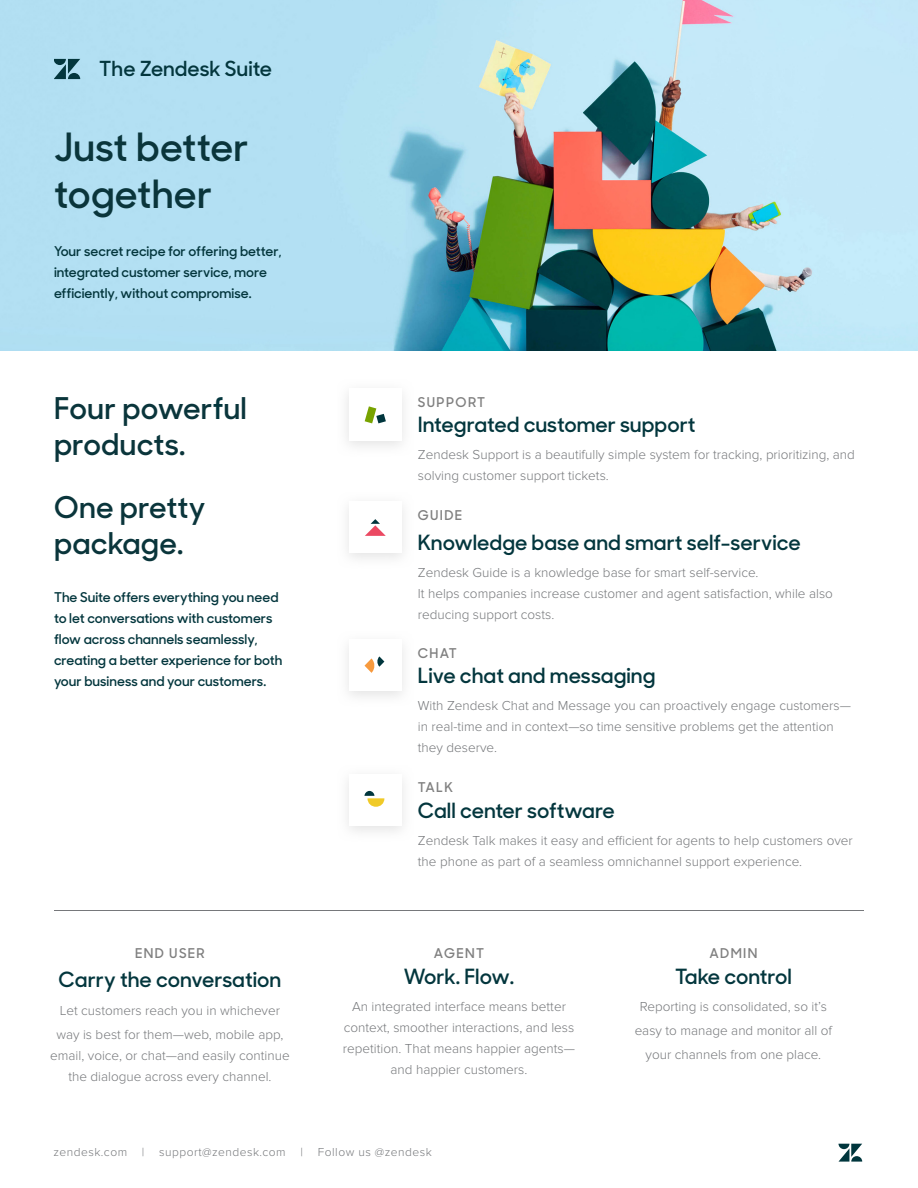
<style>
.page{position:relative;width:918px;height:1188px;background:#fff}
.page>*{position:absolute;margin:0;border:0;box-sizing:border-box;transform-origin:0 0}
.t1{font:600 39px/46.8px "Sharp Sans No 1";letter-spacing:.005em;color:#0a353b}
.t2{font:600 30px/36px "Sharp Sans No 1";letter-spacing:.005em;color:#0a353b}
.t3{font:600 21px "Sharp Sans No 1";color:#03363d}
.t4{font:600 20.85px "Sharp Sans No 1";color:#03363d}
.t5{font:300 13.5px/21px "Proxima Nova";color:#76787b}
.t6{font:600 13.5px/21px "Sharp Sans No 1";color:#03363d}
.t7{font:600 13.5px "Sharp Sans No 1";letter-spacing:.1em;color:#808080}
.t8{font:300 12px "Proxima Nova";letter-spacing:.04em;color:#76787b}
.s1{color:#03363d}
</style>
<div class="page">
<img style="left:0;top:0;width:918px;height:351px">
<hr style="left:54px;top:910px;width:810px;height:1px;background:#76787b">
<svg style="left:839px;top:1144px;width:23px;height:18px"></svg>
<svg style="left:54px;top:59px;width:26px;height:20px"></svg>
<svg style="left:365px;top:406px;width:21px;height:17px"></svg>
<svg style="left:365px;top:519px;width:21px;height:17px"></svg>
<svg style="left:365px;top:656px;width:19px;height:17px"></svg>
<svg style="left:364px;top:791px;width:20px;height:16px"></svg>
<h3 class="t4" style="left:99px;top:53px;width:174px">The Zendesk Suite</h3>
<h1 class="t1" style="left:54px;top:121px;width:196px">Just better together</h1>
<p class="t6" style="left:54px;top:240px;width:229px">Your secret recipe for offering better, integrated customer service, more efficiently, without compromise.</p>
<h2 class="t2" style="left:54px;top:388px;width:194px">Four power<span class="s1">f</span>ul products.</h2>
<h2 class="t2" style="left:54px;top:487px;width:153px">One pretty package.</h2>
<p class="t6" style="left:54px;top:586px;width:230px">The Suite offers everything you need to let conversations with customers flow across channels seamlessly, creating a better experience for both your business and your customers.</p>
<p class="t7" style="left:135px;top:943px;width:71px">END USER</p>
<h3 class="t3" style="left:59px;top:963px;width:224px">Carry the conversation</h3>
<p class="t5" style="left:56px;top:999px;width:229px;line-height:24px">Let customers reach you in whichever way is best for them—web, mobile app,</p>
<p class="t5" style="left:50px;top:1045px;width:241px;text-align:center">email, voice, or chat—and easily continue the dialogue across every channel.</p>
<p class="t7" style="left:418px;top:391px;width:69px">SUPPORT</p>
<h3 class="t3" style="left:418px;top:408px;width:279px">Integrated customer support</h3>
<p class="t5" style="left:418px;top:444px;width:439px">Zendesk Support is a beautifully simple system for tracking, prioritizing, and solving customer support tickets.</p>
<p class="t7" style="left:418px;top:504px;width:46px">GUIDE</p>
<h3 class="t3" style="left:418px;top:526px;width:384px">Knowledge base and smart self-service</h3>
<p class="t5" style="left:418px;top:562px;width:416px">Zendesk Guide is a knowledge base for smart self-service.<br>It helps companies increase customer and agent satisfaction, while also reducing support costs.</p>
<p class="t7" style="left:418px;top:642px;width:40px">CHAT</p>
<h3 class="t3" style="left:418px;top:659px;width:239px">Live chat and messaging</h3>
<p class="t5" style="left:418px;top:695px;width:435px">With Zendesk Chat and Message you can proactively engage customers— in real-time and in context—so time sensitive problems get the attention they deserve.</p>
<p class="t7" style="left:418px;top:777px;width:37px">TALK</p>
<h3 class="t3" style="left:418px;top:794px;width:199px">Call center software</h3>
<p class="t5" style="left:418px;top:830px;width:436px">Zendesk Talk makes it easy and efficient for agents to help customers over the phone as part of a seamless omnichannel support experience.</p>
<p class="t7" style="left:434px;top:943px;width:52px">AGENT</p>
<h3 class="t3" style="left:404px;top:960px;width:112px">Work. Flow.</h3>
<p class="t5" style="left:343px;top:996px;width:234px;text-align:center">An integrated interface means better context, smoother interactions, and less repetition. That means happier agents— and happier customers.</p>
<p class="t7" style="left:709px;top:943px;width:49px">ADMIN</p>
<h3 class="t3" style="left:675px;top:960px;width:118px">Take control</h3>
<p class="t5" style="left:635px;top:994px;width:199px;line-height:24px;text-align:center">Reporting is consolidated, so it’s easy to manage and monitor all of your channels from one place.</p>
<p class="t8" style="left:53px;top:1145px;width:380px">zendesk.com | support@zendesk.com | Follow us @zendesk</p>
</div>
